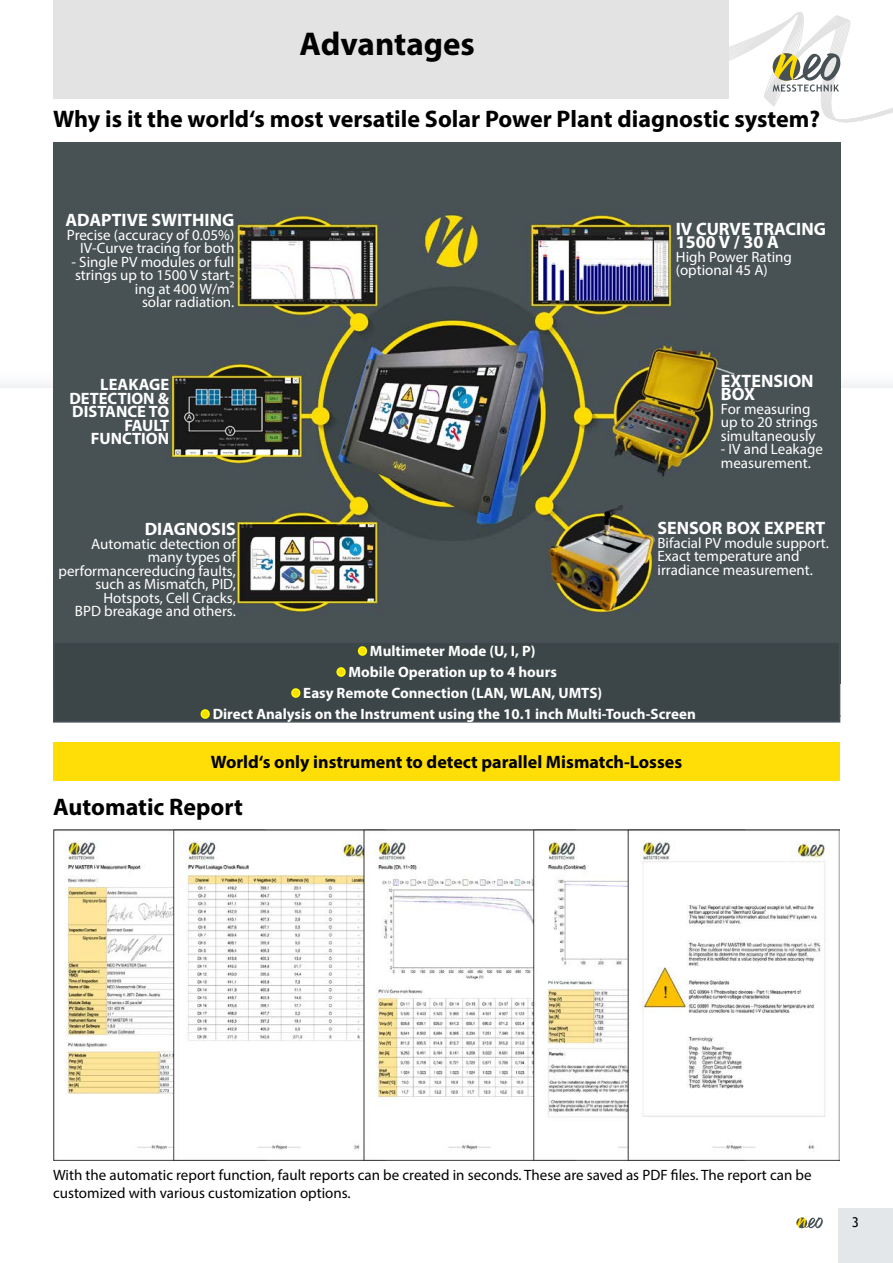
<style>
.page{position:relative;width:893px;height:1263px;background:#fff}
.page>*{position:absolute;margin:0;border:0;box-sizing:border-box;transform-origin:0 0}
.t1{font:700 33px "Myriad Pro";color:#000}
.t2{font:700 24px "Myriad Pro";color:#000}
.t3{font:700 18px/13.5px "Myriad Pro";color:#fff}
.t4{font:700 18px "Myriad Pro";color:#010202}
.t5{font:700 16.5px/13.5px "Myriad Pro";color:#fff;text-align:right}
.t6{font:15px/13.5px "Myriad Pro";color:#fff}
.t7{font:15px/18px "Myriad Pro";color:#000}
.t8{font:700 15px/21px "Myriad Pro";color:#fff;text-align:center}
.t9{font:13.5px "Trebuchet MS";color:#000}
</style>
<div class="page">
<svg style="left:729px;top:12px;width:164px;height:111px"></svg>
<svg style="left:773px;top:53px;width:67px;height:39px"></svg>
<div style="left:53px;top:0;width:676px;height:99px;background:#e3e3e3"></div>
<div style="left:839px;top:1209px;width:54px;height:54px;background:#e3e7e9"></div>
<svg style="left:796px;top:1217px;width:27px;height:11px"></svg>
<div style="left:1px;top:367px;width:892px;height:20px;background:#fbfcfc"></div>
<img style="left:53px;top:143px;width:787px;height:498px">
<div style="left:53px;top:641px;width:787px;height:82px;background:#3c4648;border:2px solid #485157"></div>
<img style="left:53px;top:829px;width:787px;height:332px">
<div style="left:359px;top:647px;width:7px;height:8px;background:#f9e000;border-radius:50%"></div>
<div style="left:358px;top:646px;width:9px;height:10px;border:2px solid #fffc00;border-radius:50%"></div>
<div style="left:337px;top:668px;width:8px;height:8px;background:#f9e000;border-radius:50%"></div>
<div style="left:336px;top:667px;width:9px;height:10px;border:2px solid #fffc00;border-radius:50%"></div>
<div style="left:292px;top:689px;width:8px;height:8px;background:#f9e000;border-radius:50%"></div>
<div style="left:291px;top:688px;width:9px;height:10px;border:2px solid #fffc00;border-radius:50%"></div>
<div style="left:201px;top:710px;width:8px;height:8px;background:#f9e000;border-radius:50%"></div>
<div style="left:201px;top:709px;width:9px;height:10px;border:2px solid #fffc00;border-radius:50%"></div>
<div style="left:53px;top:742px;width:787px;height:39px;background:#ffdd06"></div>
<h1 class="t1" style="left:300px;top:22px;width:177px">Advantages</h1>
<h2 class="t2" style="left:53px;top:103px;width:769px">Why is it the world‘s most versatile Solar Power Plant diagnostic system?</h2>
<p class="t3" style="left:65px;top:213px;width:170px">ADAPTIVE SWITHING</p>
<p class="t6" style="left:67px;top:228px;width:169px;text-align:right">Precise (accuracy of 0.05%)<br>IV-Curve tracing for both</p>
<p class="t6" style="left:72px;top:255px;width:164px;text-align:right">- Single PV modules or full strings up to 1500 V start&shy;ing at 400 W/m²<br>solar radiation.</p>
<p class="t5" style="left:69px;top:377px;width:101px">LEAKAGE<br>DETECTION &amp;<br>DISTANCE TO<br>FAULT<br>FUNCTION</p>
<p class="t3" style="left:145px;top:522px;width:93px">DIAGNOSIS</p>
<p class="t6" style="left:58px;top:537px;width:179px;text-align:right">Automatic detection of many types of performancereducing faults, such as Mismatch, PID,<br>Hotspots, Cell Cracks,<br>BPD breakage and others.</p>
<p class="t3" style="left:676px;top:221px;width:152px">IV CURVE TRACING<br>1500 V / 30 A</p>
<p class="t6" style="left:676px;top:250px;width:118px">High Power Rating (optional 45 A)</p>
<p class="t3" style="left:721px;top:373px;width:94px">EXTENSION<br>BOX</p>
<p class="t6" style="left:721px;top:401px;width:98px">For measuring up to 20 strings simultaneously</p>
<p class="t6" style="left:721px;top:442px;width:104px">- IV and Leakage measurement.</p>
<p class="t3" style="left:657px;top:521px;width:169px">SENSOR BOX EXPERT</p>
<p class="t6" style="left:657px;top:536px;width:173px">Bifacial PV module support.<br>Exact temperature and irradiance measurement.</p>
<p class="t8" style="left:213px;top:640px;width:485px">Multimeter Mode (U, I, P)<br>Mobile Operation up to 4 hours<br>Easy Remote Connection (LAN, WLAN, UMTS)<br>Direct Analysis on the Instrument using the 10.1 inch Multi-Touch-Screen</p>
<p class="t4" style="left:211px;top:750px;width:473px">World‘s only instrument to detect parallel Mismatch-Losses</p>
<h2 class="t2" style="left:53px;top:792px;width:191px">Automatic Report</h2>
<p class="t7" style="left:53px;top:1165px;width:760px">With the automatic report function, fault reports can be created in seconds. These are saved as PDF files. The report can be customized with various customization options.</p>
<p class="t9" style="left:852px;top:1214px;width:9px">3</p>
</div>
